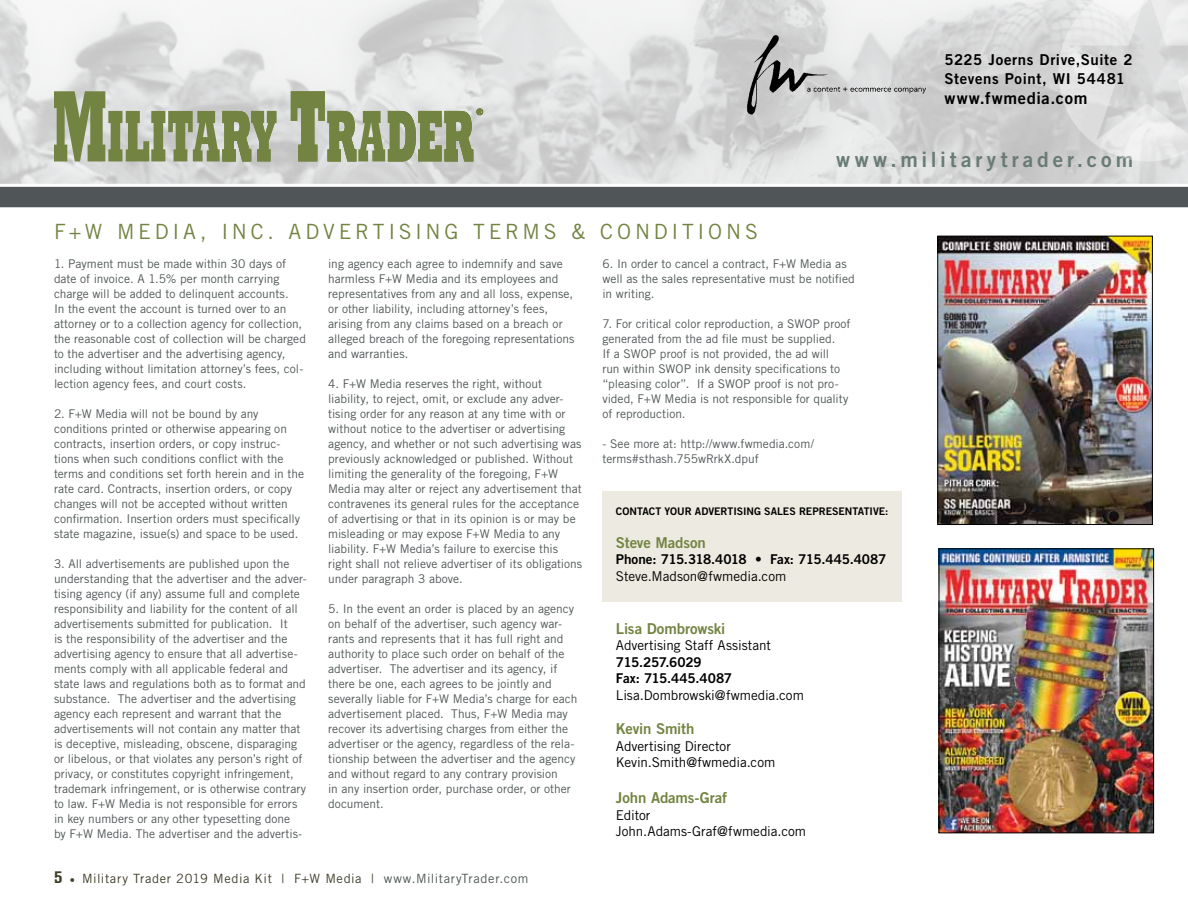
<style>
.page{position:relative;width:1188px;height:918px;background:#fff}
.page>*{position:absolute;margin:0;border:0;box-sizing:border-box;transform-origin:0 0}
.t1{font:21px "Trade Gothic LT Std";letter-spacing:.185em;color:#738442}
.t2{font:21px "Trade Gothic LT Std Bd 2";letter-spacing:.19em;color:#687c74}
.t3{font:16.5px "Trade Gothic LT Std Bd 2";letter-spacing:.045em;color:#000}
.t4{font:15px "Trade Gothic LT Std Bd 2";letter-spacing:-.01em;color:#738442}
.t5{font:15px/19.5px "Trade Gothic LT Std Bd 2";letter-spacing:.04em;color:#000}
.t6{font:13.5px/16.5px "Trade Gothic LT Std";color:#000}
.t7{font:13.5px/16.5px "Trade Gothic LT Std Bd 2";letter-spacing:-.015em;color:#000}
.t8{font:12.75px "Trade Gothic LT Std";letter-spacing:.05em;color:#403e2b}
.t9{font:12px/15px "Trade Gothic LT Std";color:#505657}
.t10{font:10.5px "Trade Gothic LT Std Bd 2";color:#000}
.s1{font-family:"Colossalis";font-weight:500;font-size:16.5px}
.s2{font-family:"Utopia Std"}
.s3{color:#505657}
</style>
<div class="page">
<img style="left:0;top:0;width:1188px;height:184px">
<svg style="left:0;top:186px;width:1188px;height:22px;background:#5c6162"></svg>
<svg style="left:54px;top:91px;width:222px;height:70px;background:#a0aa86"></svg>
<svg style="left:291px;top:91px;width:193px;height:70px;background:#a6af8e"></svg>
<svg style="left:1058px;top:0;width:130px;height:161px;background:#dfdfe0"></svg>
<img style="left:729px;top:17px;width:216px;height:98px">
<div style="left:602px;top:491px;width:300px;height:111px;background:#edebe1"></div>
<img style="left:940px;top:238px;width:211px;height:285px">
<div style="left:938px;top:236px;width:215px;height:289px;border:1px solid #000"></div>
<img style="left:941px;top:551px;width:211px;height:280px">
<div style="left:939px;top:549px;width:215px;height:284px;border:1px solid #000"></div>
<p class="t5" style="left:945px;top:49px;width:189px">5225 Joerns Drive,Suite 2<br>Stevens Point, WI 54481</p>
<h2 class="t3" style="left:945px;top:88px;width:144px">www.fwmedia.com</h2>
<h1 class="t2" style="left:836px;top:147px;width:298px">www.militarytrader.com</h1>
<h1 class="t1" style="left:54px;top:218px;width:100px">F+W Media</h1>
<h1 class="t1" style="left:200px;top:218px;width:121px">, Inc. Advertisi</h1>
<h1 class="t1" style="left:425px;top:218px;width:79px">ng Terms</h1>
<h1 class="t1" style="left:571px;top:218px;width:97px">&amp; Conditio</h1>
<h1 class="t1" style="left:726px;top:218px;width:30px">ns</h1>
<p class="t9" style="left:54px;top:256px;width:254px">1. Payment must be made within 30 days of date of invoice. A 1.5% per month carrying charge will be added to delinquent accounts.<br>In the event the account is turned over to an attorney or to a collection agency for collection, the reasonable cost of collection will be charged to the advertiser and the advertising agency, including without limitation attorney’s fees, col&shy;lection agency fees, and court costs.</p>
<p class="t9" style="left:54px;top:406px;width:252px">2. F+W Media will not be bound by any conditions printed or otherwise appearing on contracts, insertion orders, or copy instruc&shy;tions when such conditions conflict with the terms and conditions set forth herein and in the rate card. Contracts, insertion orders, or copy changes will not be accepted without written confirmation. Insertion orders must specifically state magazine, issue(s) and space to be used.</p>
<p class="t9" style="left:54px;top:556px;width:254px">3. All advertisements are published upon the understanding that the advertiser and the adver&shy;tising agency (if any) assume full and complete responsibility and liability for the content of all advertisements submitted for publication. It<br>is the responsibility of the advertiser and the advertising agency to ensure that all advertise&shy;ments comply with all applicable federal and state laws and regulations both as to format and substance. The advertiser and the advertising agency each represent and warrant that the advertisements will not contain any matter that is deceptive, misleading, obscene, disparaging or libelous, or that violates any person’s right of privacy, or constitutes copyright infringement, trademark infringement, or is otherwise contrary to law. F+W Media is not responsible for errors in key numbers or any other typesetting done<br>by F+W Media. The advertiser and the advertis-</p>
<p class="t9" style="left:602px;top:256px;width:254px">6. In order to cancel a contract, F+W Media as well as the sales representative must be notified in writing.</p>
<p class="t9" style="left:602px;top:316px;width:250px">7. For critical color reproduction, a SWOP proof generated from the ad file must be supplied.<br>If a SWOP proof is not provided, the ad will<br>run within SWOP ink density specifications to “pleasing color”. If a SWOP proof is not pro&shy;vided, F+W Media is not responsible for quality of reproduction.</p>
<p class="t9" style="left:602px;top:436px;width:213px">- See more at: http://www.fwmedia.com/ terms#sthash.755wRrkX.dpuf</p>
<p class="t9" style="left:328px;top:256px;width:248px">ing agency each agree to indemnify and save harmless F+W Media and its employees and representatives from any and all loss, expense, or other liability, including attorney’s fees, arising from any claims based on a breach or alleged breach of the foregoing representations and warranties.</p>
<p class="t9" style="left:328px;top:376px;width:255px">4. F+W Media reserves the right, without liability, to reject, omit, or exclude any adver&shy;tising order for any reason at any time with or without notice to the advertiser or advertising agency, and whether or not such advertising was previously acknowledged or published. Without limiting the generality of the foregoing, F+W Media may alter or reject any advertisement that contravenes its general rules for the acceptance of advertising or that in its opinion is or may be misleading or may expose F+W Media to any liability. F+W Media’s failure to exercise this right shall not relieve advertiser of its obligations under paragraph 3 above.</p>
<p class="t9" style="left:328px;top:601px;width:251px">5. In the event an order is placed by an agency on behalf of the advertiser, such agency war&shy;rants and represents that it has full right and authority to place such order on behalf of the advertiser. The advertiser and its agency, if there be one, each agrees to be jointly and severally liable for F+W Media’s charge for each advertisement placed. Thus, F+W Media may recover its advertising charges from either the advertiser or the agency, regardless of the rela&shy;tionship between the advertiser and the agency and without regard to any contrary provision<br>in any insertion order, purchase order, or other document.</p>
<p class="t10" style="left:616px;top:505px;width:210px">CONTACT YOUR ADVERTISING SALES REPresentative</p>
<p class="t10" style="left:885px;top:505px;width:5px">:</p>
<p class="t4" style="left:616px;top:533px;width:92px">Steve Madson</p>
<p class="t7" style="left:616px;top:551px;width:272px">Phone: 715.318.4018 • Fax: 715.445.4087</p>
<p class="t6" style="left:616px;top:568px;width:172px">Steve.Madson@fwmedia.com</p>
<p class="t4" style="left:616px;top:619px;width:111px">Lisa Dombrowski</p>
<p class="t6" style="left:616px;top:637px;width:157px">Advertising Staff Assistant</p>
<p class="t7" style="left:616px;top:653px;width:118px">715.257.6029<br>Fax: 715.445.4087</p>
<p class="t6" style="left:616px;top:686px;width:190px">Lisa.Dombrowski@fwmedia.com</p>
<p class="t4" style="left:616px;top:720px;width:80px">Kevin Smith</p>
<p class="t6" style="left:616px;top:737px;width:161px">Advertising Director<br>Kevin.Smith@fwmedia.com</p>
<p class="t4" style="left:616px;top:789px;width:113px">John Adams-Graf</p>
<p class="t6" style="left:616px;top:806px;width:192px">Editor<br>John.Adams-Graf@fwmedia.com</p>
<p class="t8" style="left:54px;top:871px;width:476px"><span class="s1">5</span> <span class="s2">•</span> Military Trader 2019 Media Kit | F+W Media | <span class="s3">www.MilitaryTrader.com</span></p>
</div>
